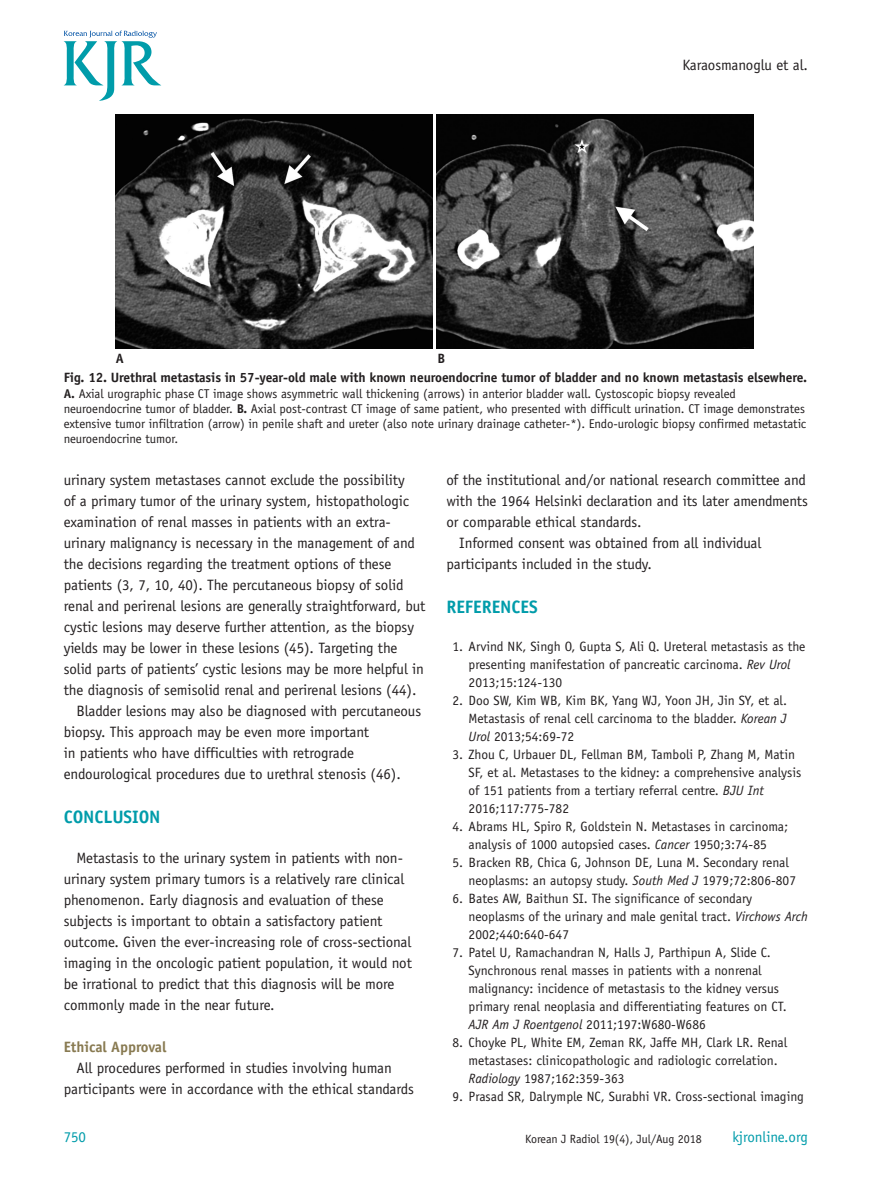
<style>
.page{position:relative;width:893px;height:1191px;background:#fff}
.page>*{position:absolute;margin:0;border:0;box-sizing:border-box;transform-origin:0 0}
.t1{font:700 18px "Officina Sans Std";letter-spacing:-.005em;color:#009caa}
.t2{font:15px/21px "Officina Sans Std";letter-spacing:-.005em;color:#231f20}
.t3{font:15px "Officina Sans Std";letter-spacing:-.005em;color:#009caa}
.t4{font:700 15px "Officina Sans Std";letter-spacing:-.005em;color:#887a51}
.t5{font:13.5px/18px "Officina Sans Std";color:#231f20}
.t6{font:700 13.5px/19.4px "Officina Sans Std";letter-spacing:-.01em;color:#231f20}
.t7{font:12.75px/15.3px "Officina Sans Std";letter-spacing:-.005em;color:#231f20}
.t8{font:12px "Officina Sans Std";letter-spacing:-.005em;color:#231f20}
.s1{font-weight:700}
.s2{font-style:italic}
</style>
<div class="page">
<svg style="left:64px;top:31px;width:97px;height:70px"></svg>
<img style="left:116px;top:115px;width:317px;height:234px">
<img style="left:437px;top:115px;width:317px;height:234px">
<p class="t2" style="left:682px;top:54px;width:127px">Karaosmanoglu et al.</p>
<p class="t6" style="left:64px;top:348px;width:745px;text-indent:374px">B<br>Fig. 12. Urethral metastasis in 57-year-old male with known neuroendocrine tumor of bladder and no known metastasis elsewhere.</p>
<p class="t7" style="left:64px;top:385px;width:744px"><span class="s1">A.</span> Axial urographic phase CT image shows asymmetric wall thickening (arrows) in anterior bladder wall. Cystoscopic biopsy revealed neuroendocrine tumor of bladder. <span class="s1">B.</span> Axial post-contrast CT image of same patient, who presented with difficult urination. CT image demonstrates extensive tumor infiltration (arrow) in penile shaft and ureter (also note urinary drainage catheter-*). Endo-urologic biopsy confirmed metastatic neuroendocrine tumor.</p>
<p class="t6" style="left:116px;top:348px;width:10px">A</p>
<p class="t2" style="left:64px;top:469px;width:342px">urinary system metastases cannot exclude the possibility</p>
<p class="t2" style="left:64px;top:490px;width:347px">of a primary tumor of the urinary system, histopathologic</p>
<p class="t2" style="left:64px;top:511px;width:329px">examination of renal masses in patients with an extra-</p>
<p class="t2" style="left:64px;top:532px;width:353px">urinary malignancy is necessary in the management of and</p>
<p class="t2" style="left:64px;top:553px;width:329px">the decisions regarding the treatment options of these</p>
<p class="t2" style="left:64px;top:574px;width:341px">patients (3, 7, 10, 40). The percutaneous biopsy of solid</p>
<p class="t2" style="left:64px;top:595px;width:363px">renal and perirenal lesions are generally straightforward, but</p>
<p class="t2" style="left:64px;top:616px;width:352px">cystic lesions may deserve further attention, as the biopsy</p>
<p class="t2" style="left:64px;top:637px;width:335px">yields may be lower in these lesions (45). Targeting the</p>
<p class="t2" style="left:64px;top:658px;width:362px">solid parts of patients’ cystic lesions may be more helpful in</p>
<p class="t2" style="left:64px;top:679px;width:354px">the diagnosis of semisolid renal and perirenal lesions (44).</p>
<p class="t2" style="left:77px;top:700px;width:346px">Bladder lesions may also be diagnosed with percutaneous</p>
<p class="t2" style="left:64px;top:721px;width:307px">biopsy. This approach may be even more important</p>
<p class="t2" style="left:64px;top:742px;width:292px">in patients who have difficulties with retrograde</p>
<p class="t2" style="left:64px;top:763px;width:339px">endourological procedures due to urethral stenosis (46).</p>
<p class="t1" style="left:64px;top:806px;width:98px">CONCLUSION</p>
<p class="t2" style="left:64px;top:847px;width:350px;text-indent:13px">Metastasis to the urinary system in patients with non&shy;urinary system primary tumors is a relatively rare clinical phenomenon. Early diagnosis and evaluation of these subjects is important to obtain a satisfactory patient outcome. Given the ever-increasing role of cross-sectional imaging in the oncologic patient population, it would not be irrational to predict that this diagnosis will be more commonly made in the near future.</p>
<p class="t4" style="left:64px;top:1037px;width:104px">Ethical Approval</p>
<p class="t2" style="left:64px;top:1057px;width:352px;text-indent:13px">All procedures performed in studies involving human participants were in accordance with the ethical standards</p>
<p class="t3" style="left:64px;top:1128px;width:24px">750</p>
<p class="t2" style="left:446px;top:469px;width:361px">of the institutional and/or national research committee and</p>
<p class="t2" style="left:446px;top:490px;width:363px">with the 1964 Helsinki declaration and its later amendments</p>
<p class="t2" style="left:446px;top:511px;width:196px">or comparable ethical standards.</p>
<p class="t2" style="left:459px;top:532px;width:304px">Informed consent was obtained from all individual</p>
<p class="t2" style="left:446px;top:553px;width:207px">participants included in the study.</p>
<p class="t1" style="left:446px;top:596px;width:93px">REFERENCES</p>
<p class="t5" style="left:469px;top:638px;width:338px;text-indent:-16px">1. Arvind NK, Singh O, Gupta S, Ali Q. Ureteral metastasis as the presenting manifestation of pancreatic carcinoma. <span class="s2">Rev Urol<br></span>2013;15:124-130</p>
<p class="t5" style="left:469px;top:692px;width:320px;text-align:justify;text-indent:-16px">2. Doo SW, Kim WB, Kim BK, Yang WJ, Yoon JH, Jin SY, et al.<br>Metastasis of renal cell carcinoma to the bladder. <span class="s2">Korean J Urol</span> 2013;54:69-72</p>
<p class="t5" style="left:469px;top:746px;width:334px;text-indent:-16px">3. Zhou C, Urbauer DL, Fellman BM, Tamboli P, Zhang M, Matin SF, et al. Metastases to the kidney: a comprehensive analysis of 151 patients from a tertiary referral centre. <span class="s2">BJU Int </span>2016;117:775-782</p>
<p class="t5" style="left:452px;top:818px;width:337px;text-align:center">4. Abrams HL, Spiro R, Goldstein N. Metastases in carcinoma; analysis of 1000 autopsied cases. <span class="s2">Cancer</span> 1950;3:74-85</p>
<p class="t5" style="left:469px;top:854px;width:329px;text-indent:-16px">5. Bracken RB, Chica G, Johnson DE, Luna M. Secondary renal neoplasms: an autopsy study. <span class="s2">South Med J</span> 1979;72:806-807</p>
<p class="t5" style="left:469px;top:890px;width:341px;text-indent:-16px">6. Bates AW, Baithun SI. The significance of secondary neoplasms of the urinary and male genital tract. <span class="s2">Virchows Arch<br></span>2002;440:640-647</p>
<p class="t5" style="left:469px;top:944px;width:320px;text-indent:-16px">7. Patel U, Ramachandran N, Halls J, Parthipun A, Slide C.<br>Synchronous renal masses in patients with a nonrenal malignancy: incidence of metastasis to the kidney versus primary renal neoplasia and differentiating features on CT.<br><span class="s2">AJR Am J Roentgenol</span> 2011;197:W680-W686</p>
<p class="t5" style="left:469px;top:1034px;width:320px;text-indent:-16px">8. Choyke PL, White EM, Zeman RK, Jaffe MH, Clark LR. Renal metastases: clinicopathologic and radiologic correlation.<br><span class="s2">Radiology</span> 1987;162:359-363</p>
<p class="t5" style="left:452px;top:1088px;width:353px">9. Prasad SR, Dalrymple NC, Surabhi VR. Cross-sectional imaging</p>
<p class="t8" style="left:525px;top:1132px;width:178px">Korean J Radiol 19(4), Jul/Aug 2018</p>
<p class="t3" style="left:732px;top:1128px;width:77px">kjronline.org</p>
</div>
